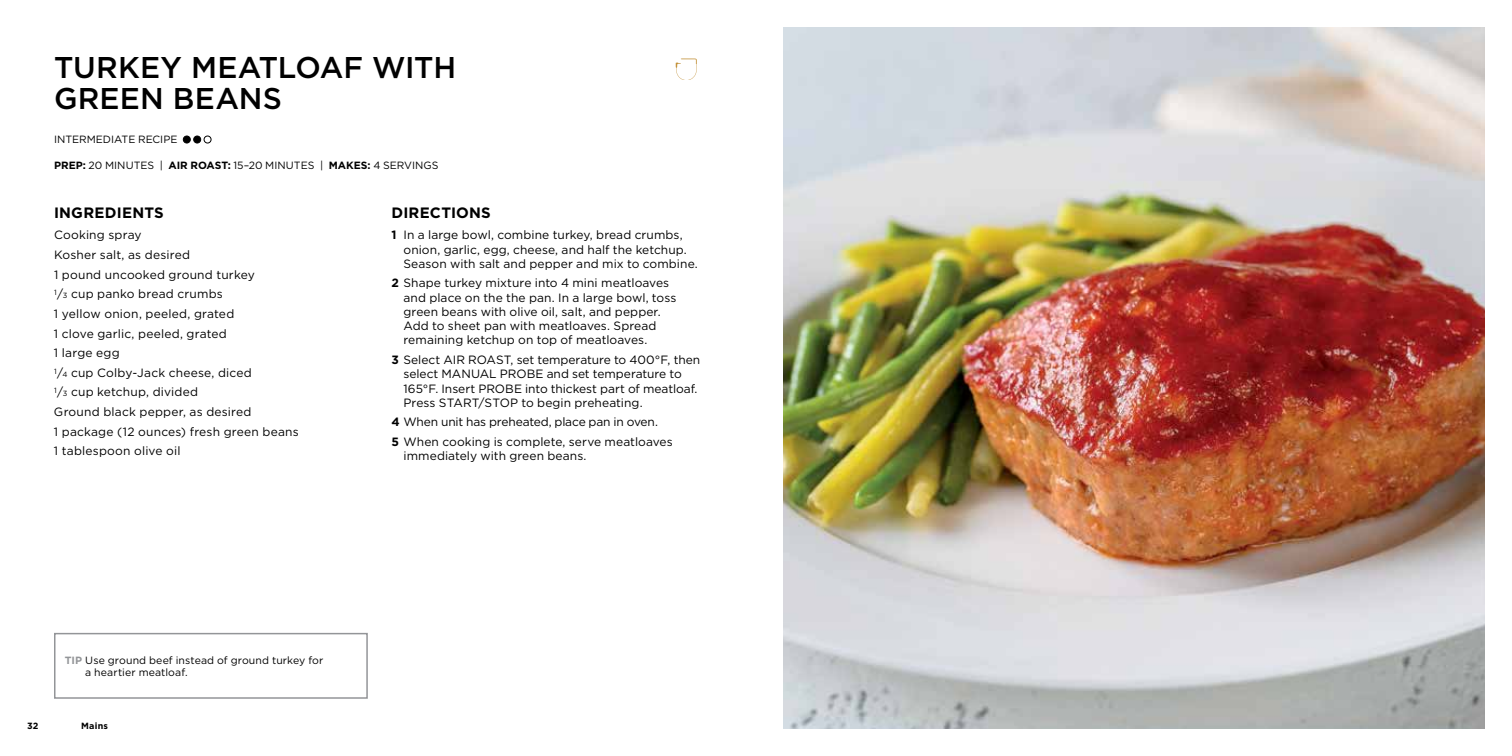
<style>
.page{position:relative;width:1512px;height:756px;background:#fff}
.page>*{position:absolute;margin:0;border:0;box-sizing:border-box;transform-origin:0 0}
.t1{font:500 30px/31.5px "Gotham";letter-spacing:.005em;color:#000}
.t2{font:700 15px "Gotham";letter-spacing:.015em;color:#000}
.t3{font:12px/19.6px "Gotham";letter-spacing:.005em;color:#000}
.t4{font:10.5px/12px "Gotham";letter-spacing:.005em;color:#000}
.t5{font:700 9px "Gotham";letter-spacing:.03em;color:#000}
.s1{font-weight:700}
.s2{font-size:7.5px}
.s3{font-weight:700;color:#939598}
</style>
<div class="page">
<img style="left:783px;top:27px;width:702px;height:702px">
<div style="left:183px;top:136px;width:7px;height:7px;background:#000;border-radius:50%"></div>
<div style="left:183px;top:136px;width:8px;height:7px;border:1px solid #000;border-radius:50%"></div>
<div style="left:194px;top:136px;width:7px;height:7px;background:#000;border-radius:50%"></div>
<div style="left:193px;top:136px;width:8px;height:7px;border:1px solid #000;border-radius:50%"></div>
<div style="left:204px;top:136px;width:7px;height:7px;border:1px solid #000;border-radius:50%"></div>
<div style="left:54px;top:633px;width:314px;height:66px;border:2px solid #939598"></div>
<svg style="left:676px;top:58px;width:21px;height:22px"></svg>
<h1 class="t1" style="left:54px;top:51px;width:404px">TURKEY MEATLOAF WITH<br>GREEN BEANS</h1>
<p class="t4" style="left:54px;top:133px;width:125px">INTERMEDIATE RECIPE</p>
<p class="t4" style="left:54px;top:159px;width:386px"><span class="s1">PREP:</span> 20 MINUTES | <span class="s1">AIR ROAST:</span> 15–20 MINUTES | <span class="s1">MAKES:</span> 4 SERVINGS</p>
<p class="t2" style="left:392px;top:203px;width:101px">DIRECTIONS</p>
<p class="t3" style="left:404px;top:228px;width:296px;line-height:14.2px;text-indent:-12px"><span class="s1">1</span> In a large bowl, combine turkey, bread crumbs, onion, garlic, egg, cheese, and half the ketchup.<br>Season with salt and pepper and mix to combine.</p>
<p class="t3" style="left:404px;top:276px;width:274px;line-height:14.2px;text-indent:-12px"><span class="s1">2</span> Shape turkey mixture into 4 mini meatloaves and place on the the pan. In a large bowl, toss green beans with olive oil, salt, and pepper.<br>Add to sheet pan with meatloaves. Spread remaining ketchup on top of meatloaves.</p>
<p class="t3" style="left:404px;top:352px;width:298px;line-height:14.2px;text-indent:-12px"><span class="s1">3</span> Select AIR ROAST, set temperature to 400°F, then select MANUAL PROBE and set temperature to 165°F. Insert PROBE into thickest part of meatloaf.<br>Press START/STOP to begin preheating.</p>
<p class="t3" style="left:392px;top:412px;width:283px"><span class="s1">4</span> When unit has preheated, place pan in oven.<br><span class="s1">5</span> When cooking is complete, serve meatloaves</p>
<p class="t3" style="left:404px;top:446px;width:185px">immediately with green beans.</p>
<p class="t2" style="left:54px;top:203px;width:111px">INGREDIENTS</p>
<p class="t3" style="left:54px;top:225px;width:246px">Cooking spray<br>Kosher salt, as desired<br>1 pound uncooked ground turkey<br><sup>1</sup>/<span class="s2">3</span> cup panko bread crumbs<br>1 yellow onion, peeled, grated<br>1 clove garlic, peeled, grated<br>1 large egg<br><sup>1</sup>/<span class="s2">4</span> cup Colby-Jack cheese, diced<br><sup>1</sup>/<span class="s2">3</span> cup ketchup, divided<br>Ground black pepper, as desired<br>1 package (12 ounces) fresh green beans<br>1 tablespoon olive oil</p>
<p class="t5" style="left:27px;top:720px;width:13px">32</p>
<p class="t4" style="left:85px;top:654px;width:240px;text-indent:-21px"><span class="s3">TIP</span> Use ground beef instead of ground turkey for a heartier meatloaf.</p>
<p class="t5" style="left:81px;top:720px;width:29px">Mains</p>
</div>
